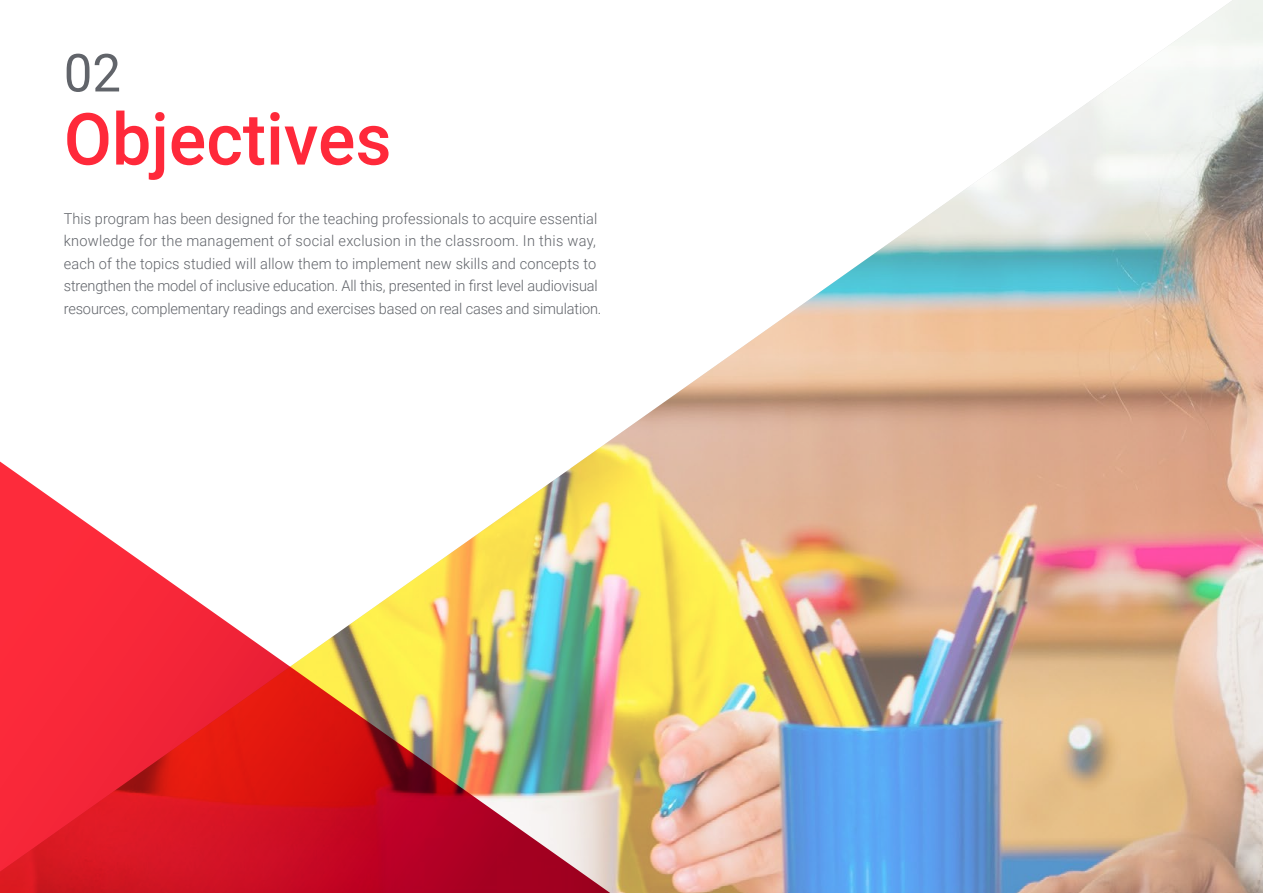
<style>
.page{position:relative;width:1263px;height:893px;background:#fff}
.page>*{position:absolute;margin:0;border:0;box-sizing:border-box;transform-origin:0 0}
.t1{font:500 72px "Roboto";color:#ff293a}
.t2{font:52.5px "Roboto";color:#61646a}
.t3{font:300 15px/22.5px "Roboto";letter-spacing:.005em;color:#61646a}
</style>
<div class="page">
<img style="left:602px;top:0;width:661px;height:893px">
<svg style="left:0;top:446px;width:640px;height:447px"></svg>
<h2 class="t2" style="left:64px;top:36px;width:59px">02</h2>
<h1 class="t1" style="left:64px;top:89px;width:329px">Objectives</h1>
<p class="t3" style="left:64px;top:207px;width:539px">This program has been designed for the teaching professionals to acquire essential knowledge for the management of social exclusion in the classroom. In this way, each of the topics studied will allow them to implement new skills and concepts to strengthen the model of inclusive education. All this, presented in first level audiovisual resources, complementary readings and exercises based on real cases and simulation.</p>
</div>
